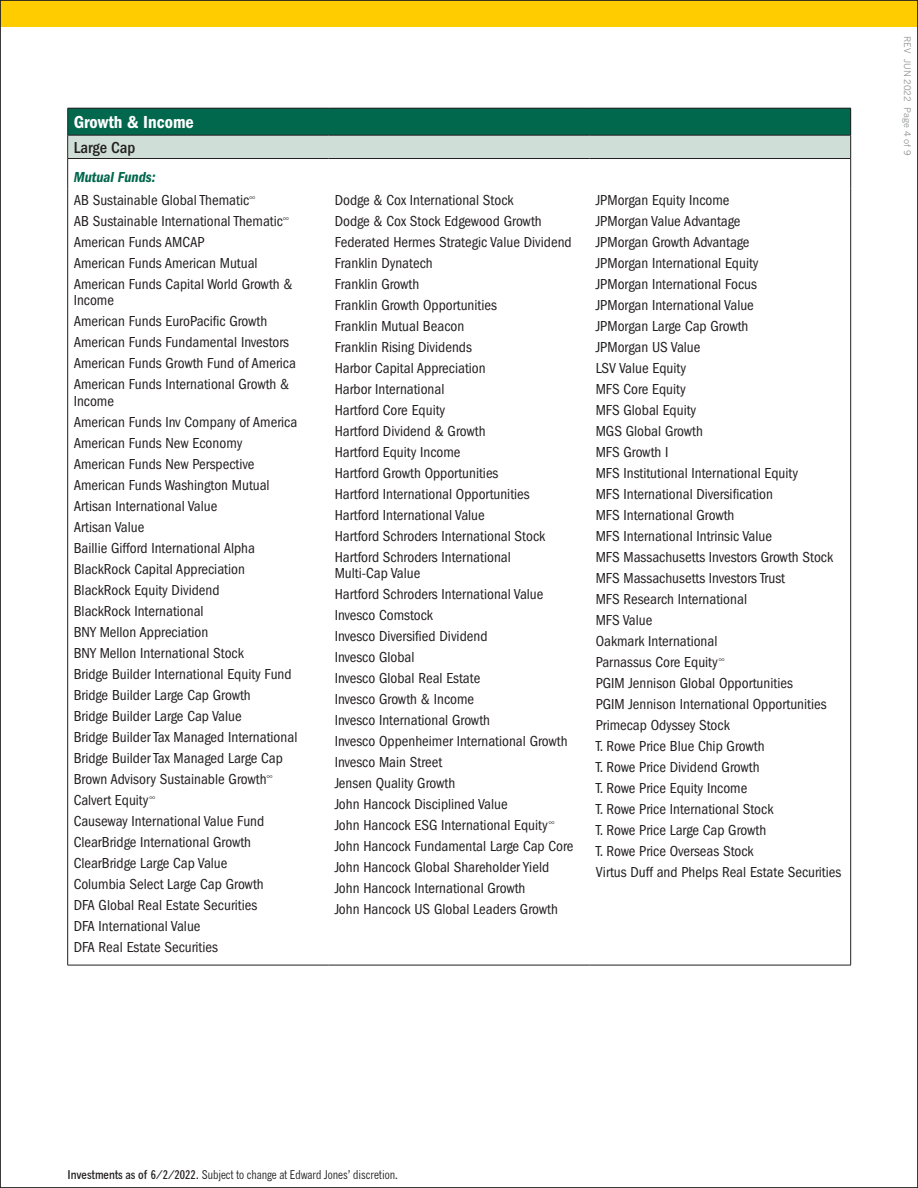
<style>
.page{position:relative;width:918px;height:1188px;background:#fff}
.page>*{position:absolute;margin:0;border:0;box-sizing:border-box;transform-origin:0 0}
.t1{font:18px "ITC Franklin Gothic Std Dm Cd";color:#fff}
.t2{font:500 condensed 16.5px "ITC Franklin Gothic Std";color:#231f20}
.t3{font:condensed 15px/21px "ITC Franklin Gothic Std";color:#231f20}
.t4{font:15px "ITC Franklin Gothic Std Dm Cd It";color:#01674d}
.t5{font:condensed 12px "News Gothic MT Pro";color:#231f20}
.t6{font:9px "News Gothic MT Pro";color:#939598}
.s1{font-weight:700}
</style>
<div class="page">
<div style="left:0;top:0;width:918px;height:27px;background:#fc0"></div>
<div style="left:68px;top:108px;width:783px;height:27px;background:#01674d"></div>
<div style="left:68px;top:135px;width:783px;height:24px;background:#cfdfd8"></div>
<hr style="left:68px;top:158px;width:261px;height:1px;background:#231f20">
<hr style="left:329px;top:158px;width:261px;height:1px;background:#231f20">
<hr style="left:590px;top:158px;width:261px;height:1px;background:#231f20">
<hr style="left:67px;top:188px;width:1px;height:777px;background:#231f20">
<hr style="left:850px;top:188px;width:1px;height:777px;background:#231f20">
<hr style="left:68px;top:965px;width:261px;height:1px;background:#231f20">
<hr style="left:329px;top:965px;width:261px;height:1px;background:#231f20">
<hr style="left:590px;top:965px;width:261px;height:1px;background:#231f20">
<hr style="left:68px;top:108px;width:261px;height:1px;background:#231f20">
<svg style="left:67px;top:108px;width:1px;height:80px"></svg>
<hr style="left:329px;top:108px;width:261px;height:1px;background:#231f20">
<hr style="left:590px;top:108px;width:261px;height:1px;background:#231f20">
<svg style="left:850px;top:108px;width:1px;height:80px"></svg>
<hr style="left:68px;top:135px;width:261px;height:1px;background:#231f20">
<hr style="left:329px;top:135px;width:261px;height:1px;background:#231f20">
<hr style="left:590px;top:135px;width:261px;height:1px;background:#231f20">
<p class="t1" style="left:74px;top:112px;width:122px">Growth &amp; Income</p>
<p class="t2" style="left:74px;top:138px;width:63px">Large Cap</p>
<p class="t4" style="left:74px;top:169px;width:83px">Mutual Funds:</p>
<p class="t3" style="left:74px;top:189px;width:221px">AB Sustainable Global Thematic<sup>∞<br></sup>AB Sustainable International Thematic<sup>∞ </sup>American Funds AMCAP<br>American Funds American Mutual American Funds Capital World Growth &amp;</p>
<p class="t3" style="left:74px;top:290px;width:224px">Income<br>American Funds EuroPacific Growth<br>American Funds Fundamental Investors<br>American Funds Growth Fund of America<br>American Funds International Growth &amp;</p>
<p class="t3" style="left:74px;top:390px;width:225px">Income<br>American Funds Inv Company of America<br>American Funds New Economy<br>American Funds New Perspective<br>American Funds Washington Mutual<br>Artisan International Value<br>Artisan Value<br>Baillie Gifford International Alpha<br>BlackRock Capital Appreciation<br>BlackRock Equity Dividend<br>BlackRock International<br>BNY Mellon Appreciation<br>BNY Mellon International Stock<br>Bridge Builder International Equity Fund<br>Bridge Builder Large Cap Growth<br>Bridge Builder Large Cap Value<br>Bridge Builder Tax Managed International<br>Bridge Builder Tax Managed Large Cap<br>Brown Advisory Sustainable Growth<sup>∞<br></sup>Calvert Equity<sup>∞<br></sup>Causeway International Value Fund<br>ClearBridge International Growth<br>ClearBridge Large Cap Value<br>Columbia Select Large Cap Growth<br>DFA Global Real Estate Securities<br>DFA International Value<br>DFA Real Estate Securities</p>
<p class="t3" style="left:335px;top:189px;width:239px">Dodge &amp; Cox International Stock<br>Dodge &amp; Cox Stock Edgewood Growth<br>Federated Hermes Strategic Value Dividend<br>Franklin Dynatech<br>Franklin Growth<br>Franklin Growth Opportunities<br>Franklin Mutual Beacon<br>Franklin Rising Dividends<br>Harbor Capital Appreciation<br>Harbor International<br>Hartford Core Equity<br>Hartford Dividend &amp; Growth<br>Hartford Equity Income<br>Hartford Growth Opportunities<br>Hartford International Opportunities<br>Hartford International Value<br>Hartford Schroders International Stock<br>Hartford Schroders International</p>
<p class="t3" style="left:335px;top:563px;width:240px">Multi-Cap Value<br>Hartford Schroders International Value<br>Invesco Comstock<br>Invesco Diversified Dividend<br>Invesco Global<br>Invesco Global Real Estate<br>Invesco Growth &amp; Income<br>Invesco International Growth<br>Invesco Oppenheimer International Growth<br>Invesco Main Street<br>Jensen Quality Growth<br>John Hancock Disciplined Value<br>John Hancock ESG International Equity<sup>∞<br></sup>John Hancock Fundamental Large Cap Core<br>John Hancock Global Shareholder Yield<br>John Hancock International Growth<br>John Hancock US Global Leaders Growth</p>
<p class="t3" style="left:596px;top:189px;width:247px">JPMorgan Equity Income<br>JPMorgan Value Advantage<br>JPMorgan Growth Advantage<br>JPMorgan International Equity<br>JPMorgan International Focus<br>JPMorgan International Value<br>JPMorgan Large Cap Growth<br>JPMorgan US Value<br>LSV Value Equity<br>MFS Core Equity<br>MFS Global Equity<br>MGS Global Growth<br>MFS Growth I<br>MFS Institutional International Equity<br>MFS International Diversification<br>MFS International Growth<br>MFS International Intrinsic Value<br>MFS Massachusetts Investors Growth Stock<br>MFS Massachusetts Investors Trust<br>MFS Research International<br>MFS Value<br>Oakmark International<br>Parnassus Core Equity<sup>∞<br></sup>PGIM Jennison Global Opportunities<br>PGIM Jennison International Opportunities<br>Primecap Odyssey Stock<br>T. Rowe Price Blue Chip Growth<br>T. Rowe Price Dividend Growth<br>T. Rowe Price Equity Income<br>T. Rowe Price International Stock<br>T. Rowe Price Large Cap Growth<br>T. Rowe Price Overseas Stock<br>Virtus Duff and Phelps Real Estate Securities</p>
<p class="t6" style="left:913px;top:36px;width:121px;rotate:90deg">REV JUN 2022 Page 4 of 9</p>
<p class="t5" style="left:68px;top:1168px;width:332px"><span class="s1">Investments as of 6/2/2022.</span> Subject to change at Edward Jones’ discretion.</p>
</div>
